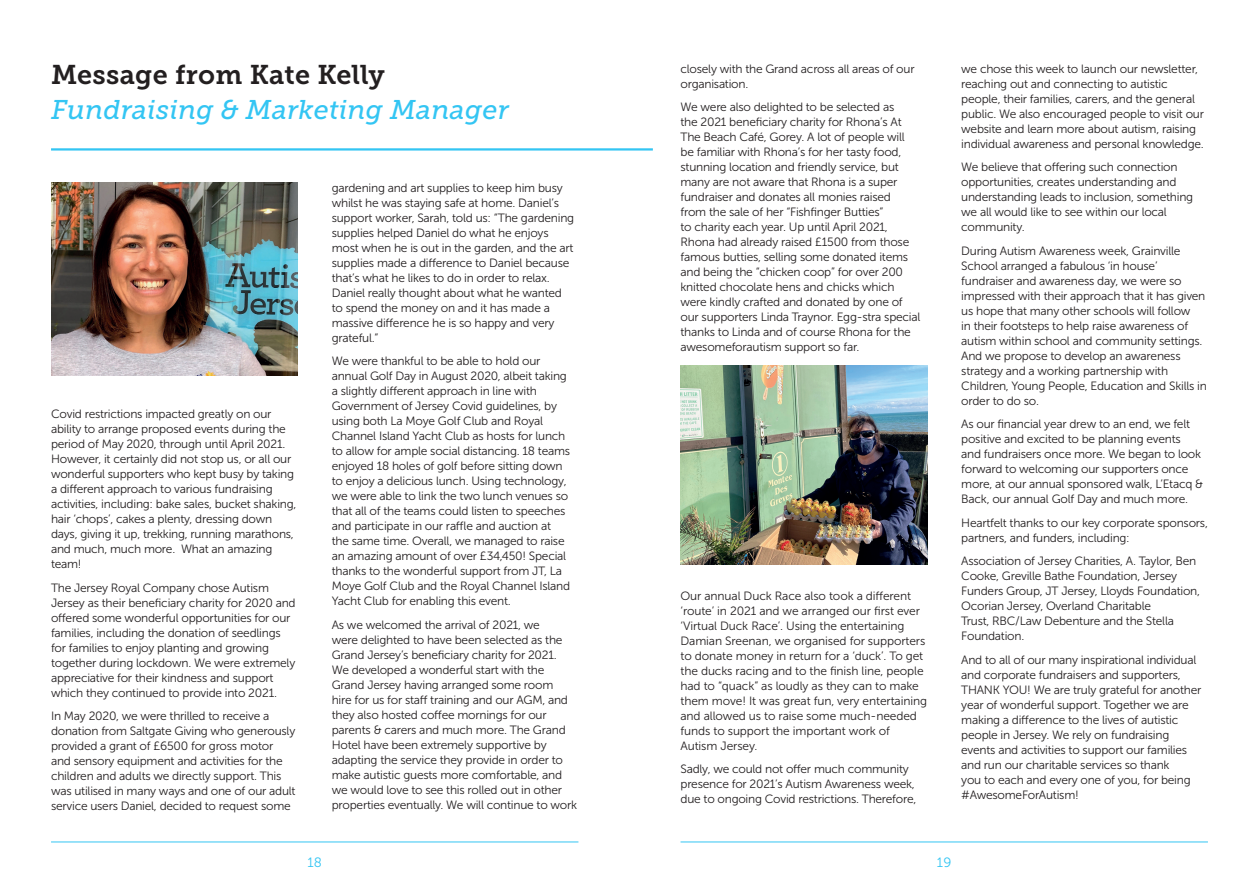
<style>
.page{position:relative;width:1259px;height:893px;background:#fff}
.page>*{position:absolute;margin:0;border:0;box-sizing:border-box;transform-origin:0 0}
.t1{font:italic 27px/34.5px "Museo Slab 500";letter-spacing:.01em;color:#33c5f3}
.t2{font:13.5px "Museo Sans 300";color:#33c5f3}
.t3{font:12px/15px "Museo Sans 300";letter-spacing:-.02em;color:#231f20}
.s1{font-family:"Museo Slab 700";font-style:normal;color:#231f20}
</style>
<div class="page">
<hr style="left:51px;top:842px;width:527px;height:1px;background:#33c5f3">
<hr style="left:680px;top:842px;width:528px;height:1px;background:#33c5f3">
<hr style="left:51px;top:148px;width:602px;height:3px;background:#33c5f3">
<img style="left:51px;top:183px;width:247px;height:192px">
<img style="left:680px;top:366px;width:247px;height:199px">
<p class="t1" style="left:51px;top:58px;width:459px"><span class="s1">Message from Kate Kelly<br></span>Fundraising &amp; Marketing Manager</p>
<p class="t3" style="left:680px;top:61px;width:236px">closely with the Grand across all areas of our organisation.</p>
<p class="t3" style="left:680px;top:100px;width:241px">We were also delighted to be selected as<br>the 2021 beneficiary charity for Rhona’s At The Beach Café, Gorey. A lot of people will be familiar with Rhona’s for her tasty food, stunning location and friendly service, but many are not aware that Rhona is a super fundraiser and donates all monies raised<br>from the sale of her “Fishfinger Butties”<br>to charity each year. Up until April 2021, Rhona had already raised £1500 from those famous butties, selling some donated items and being the “chicken coop” for over 200 knitted chocolate hens and chicks which were kindly crafted and donated by one of our supporters Linda Traynor. Egg-stra special thanks to Linda and of course Rhona for the awesomeforautism support so far.</p>
<p class="t3" style="left:332px;top:180px;width:244px">gardening and art supplies to keep him busy whilst he was staying safe at home. Daniel’s support worker, Sarah, told us: “The gardening supplies helped Daniel do what he enjoys most when he is out in the garden, and the art supplies made a difference to Daniel because that’s what he likes to do in order to relax.<br>Daniel really thought about what he wanted to spend the money on and it has made a massive difference he is so happy and very grateful.”</p>
<p class="t3" style="left:332px;top:354px;width:240px">We were thankful to be able to hold our annual Golf Day in August 2020, albeit taking a slightly different approach in line with Government of Jersey Covid guidelines, by using both La Moye Golf Club and Royal Channel Island Yacht Club as hosts for lunch to allow for ample social distancing. 18 teams enjoyed 18 holes of golf before sitting down to enjoy a delicious lunch. Using technology, we were able to link the two lunch venues so that all of the teams could listen to speeches and participate in our raffle and auction at the same time. Overall, we managed to raise an amazing amount of over £34,450! Special thanks to the wonderful support from JT, La Moye Golf Club and the Royal Channel Island Yacht Club for enabling this event.</p>
<p class="t3" style="left:332px;top:617px;width:247px">As we welcomed the arrival of 2021, we<br>were delighted to have been selected as the Grand Jersey’s beneficiary charity for 2021.<br>We developed a wonderful start with the Grand Jersey having arranged some room<br>hire for us for staff training and our AGM, and they also hosted coffee mornings for our parents &amp; carers and much more. The Grand Hotel have been extremely supportive by adapting the service they provide in order to make autistic guests more comfortable, and we would love to see this rolled out in other properties eventually. We will continue to work</p>
<p class="t3" style="left:51px;top:407px;width:247px">Covid restrictions impacted greatly on our ability to arrange proposed events during the period of May 2020, through until April 2021.<br>However, it certainly did not stop us, or all our wonderful supporters who kept busy by taking a different approach to various fundraising activities, including: bake sales, bucket shaking, hair ‘chops’, cakes a plenty, dressing down days, giving it up, trekking, running marathons, and much, much more. What an amazing team!</p>
<p class="t3" style="left:51px;top:580px;width:246px">The Jersey Royal Company chose Autism Jersey as their beneficiary charity for 2020 and offered some wonderful opportunities for our families, including the donation of seedlings for families to enjoy planting and growing together during lockdown. We were extremely appreciative for their kindness and support which they continued to provide into 2021.</p>
<p class="t3" style="left:51px;top:709px;width:246px">In May 2020, we were thrilled to receive a donation from Saltgate Giving who generously provided a grant of £6500 for gross motor and sensory equipment and activities for the children and adults we directly support. This was utilised in many ways and one of our adult service users Daniel, decided to request some</p>
<p class="t3" style="left:680px;top:588px;width:248px">Our annual Duck Race also took a different ‘route’ in 2021 and we arranged our first ever ‘Virtual Duck Race’. Using the entertaining Damian Sreenan, we organised for supporters to donate money in return for a ‘duck’. To get the ducks racing and to the finish line, people had to “quack” as loudly as they can to make them move! It was great fun, very entertaining and allowed us to raise some much-needed funds to support the important work of Autism Jersey.</p>
<p class="t3" style="left:680px;top:762px;width:237px">Sadly, we could not offer much community presence for 2021’s Autism Awareness week, due to ongoing Covid restrictions. Therefore,</p>
<p class="t3" style="left:961px;top:61px;width:244px">we chose this week to launch our newsletter, reaching out and connecting to autistic people, their families, carers, and the general public. We also encouraged people to visit our website and learn more about autism, raising individual awareness and personal knowledge.</p>
<p class="t3" style="left:961px;top:160px;width:233px">We believe that offering such connection opportunities, creates understanding and understanding leads to inclusion, something we all would like to see within our local community.</p>
<p class="t3" style="left:961px;top:243px;width:247px">During Autism Awareness week, Grainville School arranged a fabulous ‘in house’ fundraiser and awareness day, we were so impressed with their approach that it has given us hope that many other schools will follow<br>in their footsteps to help raise awareness of autism within school and community settings.<br>And we propose to develop an awareness strategy and a working partnership with Children, Young People, Education and Skills in order to do so.</p>
<p class="t3" style="left:961px;top:417px;width:244px">As our financial year drew to an end, we felt positive and excited to be planning events and fundraisers once more. We began to look forward to welcoming our supporters once more, at our annual sponsored walk, L’Etacq &amp; Back, our annual Golf Day and much more.</p>
<p class="t3" style="left:961px;top:515px;width:248px">Heartfelt thanks to our key corporate sponsors, partners, and funders, including:</p>
<p class="t3" style="left:961px;top:554px;width:240px">Association of Jersey Charities, A. Taylor, Ben Cooke, Greville Bathe Foundation, Jersey Funders Group, JT Jersey, Lloyds Foundation, Ocorian Jersey, Overland Charitable<br>Trust, RBC/Law Debenture and the Stella Foundation.</p>
<p class="t3" style="left:961px;top:652px;width:242px">And to all of our many inspirational individual and corporate fundraisers and supporters, THANK YOU! We are truly grateful for another year of wonderful support. Together we are making a difference to the lives of autistic people in Jersey. We rely on fundraising events and activities to support our families and run our charitable services so thank<br>you to each and every one of you, for being #AwesomeForAutism!</p>
<p class="t2" style="left:307px;top:855px;width:16px">18</p>
<p class="t2" style="left:937px;top:855px;width:16px">19</p>
</div>
